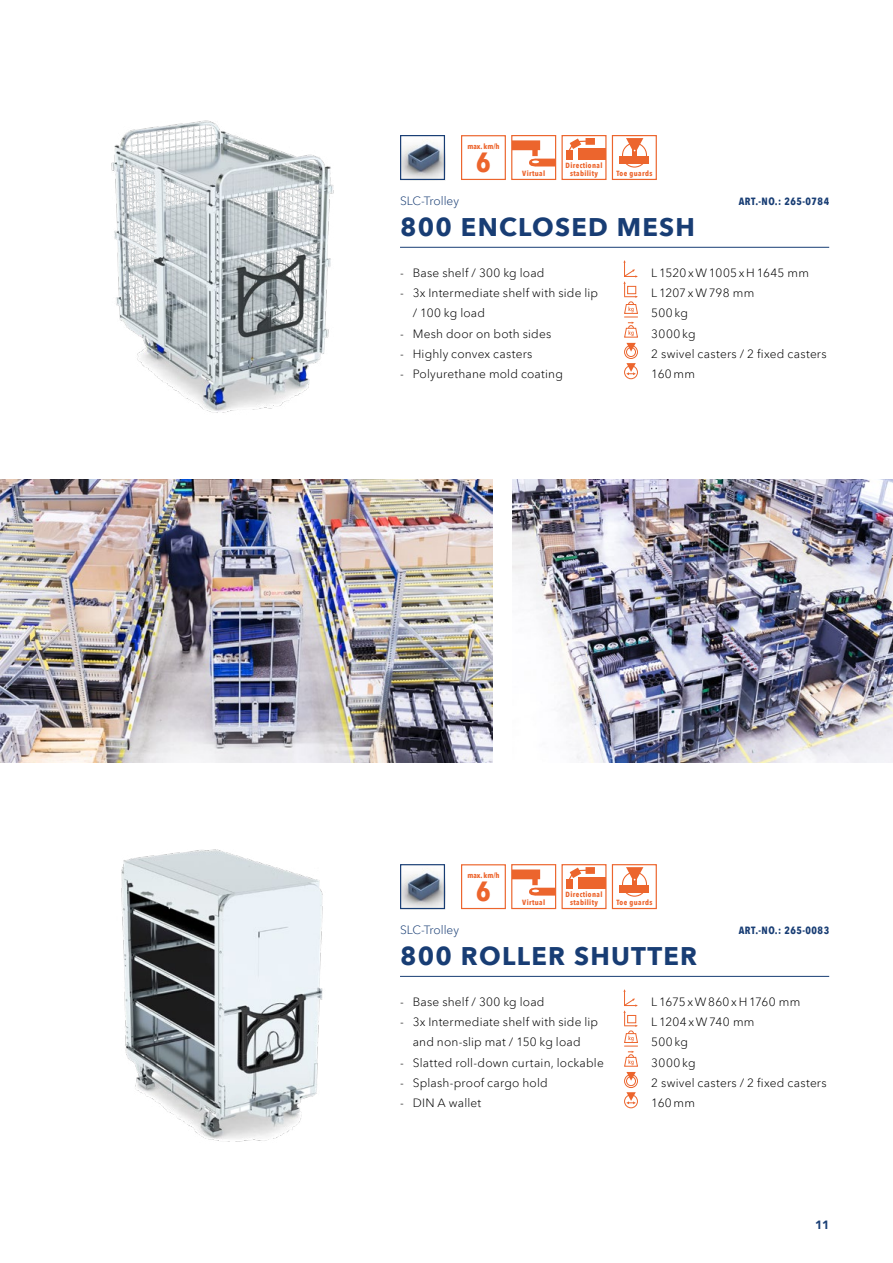
<style>
.page{position:relative;width:893px;height:1263px;background:#fff}
.page>*{position:absolute;margin:0;border:0;box-sizing:border-box;transform-origin:0 0}
.t1{font:700 condensed 27.75px "Avenir Next LT Pro";color:#ec652d}
.t2{font:700 25.5px "Avenir Next LT Pro";letter-spacing:.05em;color:#183d74}
.t3{font:300 12px/20.2px "Avenir Next LT Pro";letter-spacing:.015em;color:#000}
.t4{font:300 12px "Avenir Next LT Pro";color:#183d74}
.t5{font:900 12px "Avenir LT Pro";color:#183d74}
.t6{font:700 condensed 10.5px "Avenir Next LT Pro";letter-spacing:.05em;color:#183d74}
.t7{font:700 condensed 7.5px/7.6px "Avenir Next LT Pro";letter-spacing:.05em;color:#ec652d;text-align:center}
</style>
<div class="page">
<img style="left:0;top:479px;width:493px;height:284px">
<img style="left:512px;top:479px;width:381px;height:284px">
<img style="left:111px;top:120px;width:223px;height:293px">
<hr style="left:400px;top:247px;width:429px;height:1px;background:#183d74">
<div style="left:461px;top:135px;width:45px;height:45px;border:1px solid #ec652d"></div>
<div style="left:511px;top:135px;width:45px;height:45px;border:1px solid #ec652d"></div>
<svg style="left:512px;top:140px;width:44px;height:27px"></svg>
<div style="left:561px;top:135px;width:45px;height:45px;border:1px solid #ec652d"></div>
<div style="left:566px;top:151px;width:7px;height:9px;background:#ec652d"></div>
<div style="left:585px;top:138px;width:10px;height:7px;background:#ec652d"></div>
<svg style="left:567px;top:138px;width:21px;height:15px"></svg>
<div style="left:579px;top:148px;width:27px;height:12px;background:#ec652d"></div>
<img style="left:402px;top:139px;width:41px;height:39px">
<div style="left:400px;top:135px;width:45px;height:45px;border:1px solid #183d74"></div>
<div style="left:612px;top:135px;width:45px;height:45px;border:1px solid #ec652d"></div>
<div style="left:622px;top:143px;width:25px;height:25px;border:1px solid #ec652d;border-radius:50%"></div>
<div style="left:619px;top:156px;width:30px;height:8px;background:#ec652d"></div>
<div style="left:632px;top:150px;width:5px;height:9px;background:#ec652d"></div>
<svg style="left:626px;top:138px;width:17px;height:14px"></svg>
<div style="left:624px;top:345px;width:14px;height:14px;border:1px solid #ec652d;border-radius:50%"></div>
<div style="left:626px;top:347px;width:10px;height:10px;border:1px solid #ec652d;border-radius:50%"></div>
<div style="left:624px;top:365px;width:14px;height:14px;border:1px solid #ec652d;border-radius:50%"></div>
<svg style="left:626px;top:363px;width:10px;height:12px"></svg>
<svg style="left:623px;top:260px;width:15px;height:92px"></svg>
<div style="left:627px;top:286px;width:9px;height:8px;border:1px solid #ec652d"></div>
<img style="left:121px;top:849px;width:202px;height:293px">
<hr style="left:400px;top:976px;width:429px;height:1px;background:#183d74">
<div style="left:461px;top:864px;width:45px;height:45px;border:1px solid #ec652d"></div>
<div style="left:511px;top:864px;width:45px;height:45px;border:1px solid #ec652d"></div>
<svg style="left:512px;top:869px;width:44px;height:27px"></svg>
<div style="left:561px;top:864px;width:45px;height:45px;border:1px solid #ec652d"></div>
<div style="left:566px;top:880px;width:7px;height:9px;background:#ec652d"></div>
<div style="left:585px;top:867px;width:10px;height:7px;background:#ec652d"></div>
<svg style="left:567px;top:867px;width:21px;height:15px"></svg>
<div style="left:579px;top:877px;width:27px;height:12px;background:#ec652d"></div>
<img style="left:402px;top:868px;width:41px;height:39px">
<div style="left:400px;top:864px;width:45px;height:45px;border:1px solid #183d74"></div>
<div style="left:612px;top:864px;width:45px;height:45px;border:1px solid #ec652d"></div>
<div style="left:622px;top:872px;width:25px;height:25px;border:1px solid #ec652d;border-radius:50%"></div>
<div style="left:619px;top:885px;width:30px;height:8px;background:#ec652d"></div>
<div style="left:632px;top:879px;width:5px;height:9px;background:#ec652d"></div>
<svg style="left:626px;top:867px;width:17px;height:14px"></svg>
<div style="left:624px;top:1074px;width:14px;height:14px;border:1px solid #ec652d;border-radius:50%"></div>
<div style="left:626px;top:1076px;width:10px;height:10px;border:1px solid #ec652d;border-radius:50%"></div>
<div style="left:624px;top:1094px;width:14px;height:14px;border:1px solid #ec652d;border-radius:50%"></div>
<svg style="left:626px;top:1092px;width:10px;height:12px"></svg>
<svg style="left:623px;top:989px;width:15px;height:92px"></svg>
<div style="left:627px;top:1015px;width:9px;height:8px;border:1px solid #ec652d"></div>
<p class="t7" style="left:467px;top:142px;width:34px">max. km/h</p>
<h1 class="t1" style="left:476px;top:146px;width:16px">6</h1>
<p class="t7" style="left:522px;top:169px;width:25px">Virtual</p>
<p class="t7" style="left:566px;top:161px;width:38px">Directional stability</p>
<p class="t7" style="left:616px;top:169px;width:37px">Toe guards</p>
<p class="t4" style="left:400px;top:193px;width:61px">SLC-Trolley</p>
<h2 class="t2" style="left:400px;top:212px;width:296px">800 ENCLOSED MESH</h2>
<p class="t6" style="left:739px;top:195px;width:92px">ART.-NO.: 265-0784</p>
<p class="t3" style="left:400px;top:262px;width:146px">- Base shelf / 300 kg load</p>
<p class="t3" style="left:413px;top:283px;width:187px;text-indent:-13px">- 3x Intermediate shelf with side lip / 100 kg load</p>
<p class="t3" style="left:400px;top:323px;width:153px">- Mesh door on both sides</p>
<p class="t3" style="left:400px;top:343px;width:134px">- Highly convex casters</p>
<p class="t3" style="left:400px;top:364px;width:164px">- Polyurethane mold coating</p>
<p class="t3" style="left:651px;top:262px;width:177px">L1520xW1005xH1645 mm<br>L 1207 xW798 mm<br>500 kg<br>3000kg<br>2 swivel casters / 2 fixed casters<br>160mm</p>
<p class="t7" style="left:467px;top:871px;width:34px">max. km/h</p>
<h1 class="t1" style="left:476px;top:875px;width:16px">6</h1>
<p class="t7" style="left:522px;top:898px;width:25px">Virtual</p>
<p class="t7" style="left:566px;top:890px;width:38px">Directional stability</p>
<p class="t7" style="left:616px;top:898px;width:37px">Toe guards</p>
<p class="t4" style="left:400px;top:922px;width:61px">SLC-Trolley</p>
<h2 class="t2" style="left:400px;top:941px;width:299px">800 ROLLER SHUTTER</h2>
<p class="t6" style="left:739px;top:924px;width:92px">ART.-NO.: 265-0083</p>
<p class="t3" style="left:400px;top:991px;width:146px">- Base shelf / 300 kg load</p>
<p class="t3" style="left:400px;top:1012px;width:200px;text-align:center">- 3x Intermediate shelf with side lip and non-slip mat / 150 kg load</p>
<p class="t3" style="left:400px;top:1052px;width:205px">- Slatted roll-down curtain, lockable</p>
<p class="t3" style="left:400px;top:1072px;width:149px">- Splash-proof cargo hold</p>
<p class="t3" style="left:400px;top:1093px;width:83px">- DIN A wallet</p>
<p class="t3" style="left:651px;top:991px;width:177px">L 1675 xW860 x H 1760 mm<br>L1204xW740 mm<br>500 kg<br>3000kg<br>2 swivel casters / 2 fixed casters<br>160mm</p>
<p class="t5" style="left:815px;top:1217px;width:16px">11</p>
</div>
